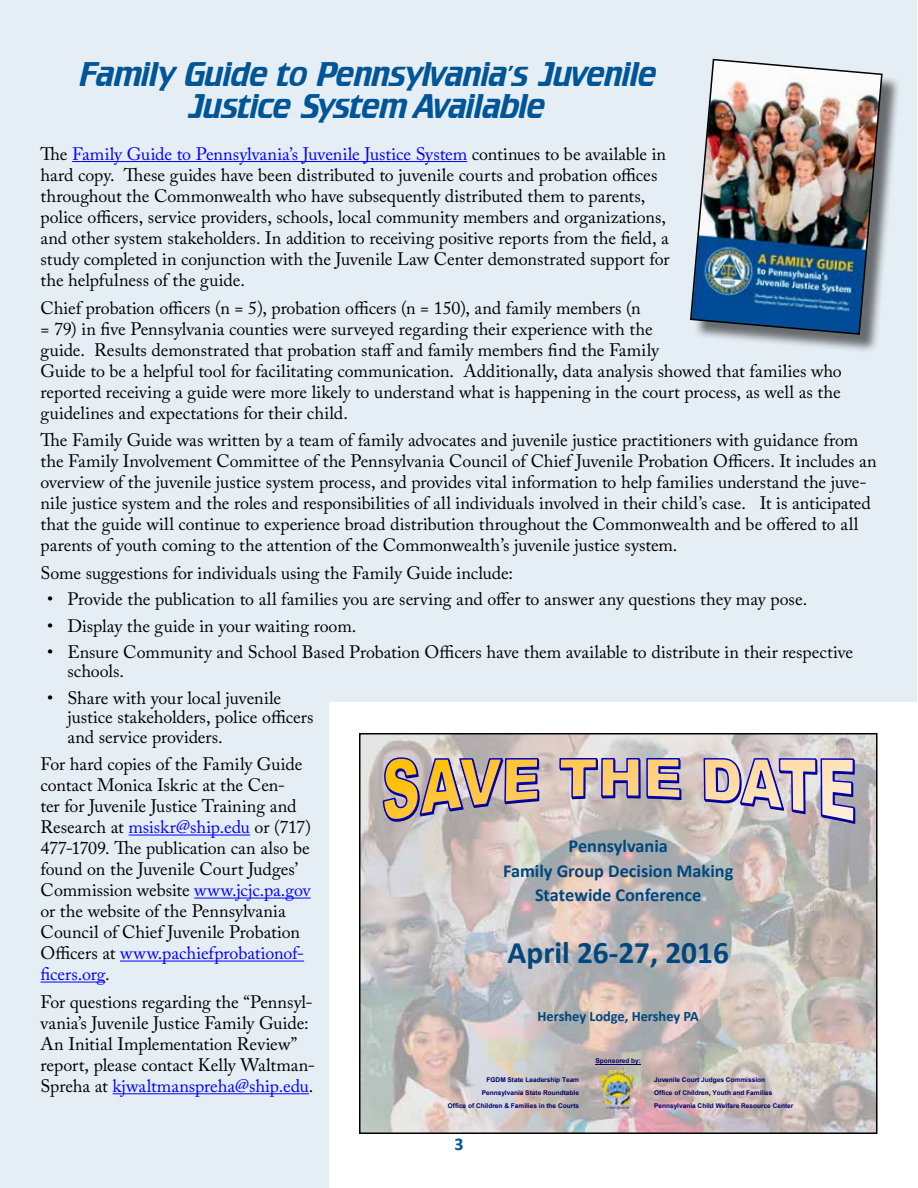
<style>
.page{position:relative;width:918px;height:1188px;background:#fff}
.page>*{position:absolute;margin:0;border:0;box-sizing:border-box;transform-origin:0 0}
.t1{font:700 31.35px "Calibri";color:#00477d}
.t2{font:30px/32.4px "Crillee";letter-spacing:-.015em;color:#005596;text-align:center}
.t3{font:700 18.3px/24.9px "Calibri";color:#00477d;text-align:center}
.t4{font:18px/21px "Adobe Caslon Pro";letter-spacing:-.005em;color:#000}
.t5{font:700 18px "Calibri";color:#005596}
.t6{font:700 14.4px "Calibri";color:#00477d}
.t7{font:700 6.6px/12.9px "Arial";color:#000067;text-align:right}
.s1{color:#00f}
</style>
<div class="page">
<div style="left:1px;top:1px;width:916px;height:1187px;background:#e6eef5"></div>
<div style="left:329px;top:703px;width:589px;height:485px;background:#fff"></div>
<hr style="left:72px;top:161px;width:395px;height:1px;background:#00f">
<hr style="left:129px;top:835px;width:121px;height:1px;background:#00f">
<hr style="left:194px;top:898px;width:117px;height:1px;background:#00f">
<hr style="left:120px;top:961px;width:184px;height:1px;background:#00f">
<hr style="left:40px;top:982px;width:65px;height:1px;background:#00f">
<hr style="left:113px;top:1093px;width:196px;height:1px;background:#00f">
<div style="left:693px;top:62px;width:208px;height:291px;background:#000;opacity:.55"></div>
<img style="left:690px;top:58px;width:193px;height:278px">
<img style="left:362px;top:736px;width:513px;height:395px">
<img style="left:647px;top:799px;width:34px;height:1px">
<img style="left:382px;top:757px;width:157px;height:65px">
<svg style="left:559px;top:757px;width:123px;height:42px;background:#b79e9c"></svg>
<svg style="left:703px;top:757px;width:152px;height:67px;background:#c1b1bb"></svg>
<img style="left:599px;top:1070px;width:36px;height:40px">
<hr style="left:595px;top:1064px;width:46px;height:1px;background:#000067">
<div style="left:359px;top:733px;width:519px;height:401px;border:2px solid #000"></div>
<h2 class="t2" style="left:80px;top:57px;width:578px">Family Guide to Pennsylvania’s Juvenile<br>Justice System Available</h2>
<p class="t4" style="left:40px;top:143px;width:631px">The <span class="s1">Family Guide to Pennsylvania’s Juvenile Justice System</span> continues to be available in hard copy. These guides have been distributed to juvenile courts and probation offices throughout the Commonwealth who have subsequently distributed them to parents, police officers, service providers, schools, local community members and organizations, and other system stakeholders. In addition to receiving positive reports from the field, a study completed in conjunction with the Juvenile Law Center demonstrated support for the helpfulness of the guide.</p>
<p class="t4" style="left:40px;top:297px;width:803px">Chief probation officers (n = 5), probation officers (n = 150), and family members (n<br>= 79) in five Pennsylvania counties were surveyed regarding their experience with the<br>guide. Results demonstrated that probation staff and family members find the Family<br>Guide to be a helpful tool for facilitating communication. Additionally, data analysis showed that families who reported receiving a guide were more likely to understand what is happening in the court process, as well as the guidelines and expectations for their child.</p>
<p class="t4" style="left:40px;top:430px;width:838px">The Family Guide was written by a team of family advocates and juvenile justice practitioners with guidance from the Family Involvement Committee of the Pennsylvania Council of Chief Juvenile Probation Officers. It includes an overview of the juvenile justice system process, and provides vital information to help families understand the juve&shy;nile justice system and the roles and responsibilities of all individuals involved in their child’s case. It is anticipated that the guide will continue to experience broad distribution throughout the Commonwealth and be offered to all parents of youth coming to the attention of the Commonwealth’s juvenile justice system.</p>
<p class="t4" style="left:40px;top:562px;width:474px">Some suggestions for individuals using the Family Guide include:</p>
<p class="t4" style="left:47px;top:589px;width:762px">• Provide the publication to all families you are serving and offer to answer any questions they may pose.</p>
<p class="t4" style="left:47px;top:615px;width:311px">• Display the guide in your waiting room.</p>
<p class="t4" style="left:68px;top:642px;width:787px;line-height:19.5px;text-indent:-20px">• Ensure Community and School Based Probation Officers have them available to distribute in their respective schools.</p>
<p class="t4" style="left:68px;top:688px;width:247px;line-height:19.5px;text-indent:-20px">• Share with your local juvenile justice stakeholders, police officers and service providers.</p>
<p class="t4" style="left:40px;top:754px;width:272px">For hard copies of the Family Guide contact Monica Iskric at the Cen-<br>ter for Juvenile Justice Training and Research at <span class="s1">msiskr@ship.edu</span> or (717)<br>477-1709. The publication can also be found on the Juvenile Court Judges’ Commission website <span class="s1">www.jcjc.pa.gov </span>or the website of the Pennsylvania Council of Chief Juvenile Probation Officers at <span class="s1">www.pachiefprobationof&shy;ficers.org</span>.</p>
<p class="t4" style="left:40px;top:991px;width:276px">For questions regarding the “Pennsyl&shy;vania’s Juvenile Justice Family Guide:<br>An Initial Implementation Review” report, please contact Kelly Waltman-Spreha at <span class="s1">kjwaltmanspreha@ship.edu</span>.</p>
<p class="t3" style="left:503px;top:833px;width:232px">Pennsylvania<br>Family Group Decision Making<br>Statewide Conference</p>
<h1 class="t1" style="left:508px;top:933px;width:223px">April 26-27, 2016</h1>
<p class="t6" style="left:538px;top:1007px;width:163px">Hershey Lodge, Hershey PA</p>
<p class="t7" style="left:595px;top:1054px;width:47px">Sponsored by:</p>
<p class="t7" style="left:448px;top:1074px;width:133px">FGDM State Leadership Team<br>Pennsylvania State Roundtable<br>Office of Children &amp; Families in the Courts</p>
<p class="t7" style="left:654px;top:1074px;width:141px;text-align:left">Juvenile Court Judges Commission<br>Office of Children, Youth and Families<br>Pennsylvania Child Welfare Resource Center</p>
<p class="t5" style="left:454px;top:1132px;width:11px">3</p>
</div>
